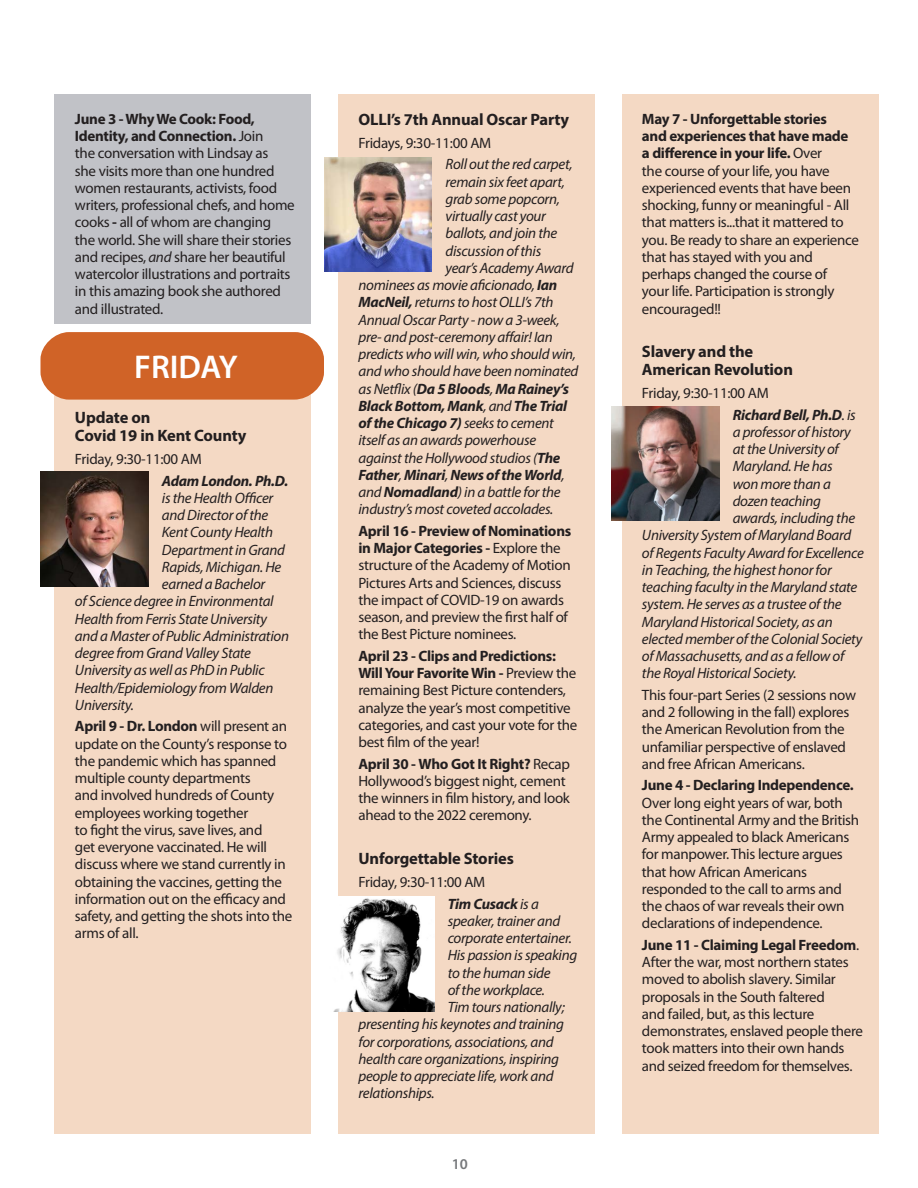
<style>
.page{position:relative;width:918px;height:1188px;background:#fff}
.page>*{position:absolute;margin:0;border:0;box-sizing:border-box;transform-origin:0 0}
.t1{font:600 33px "Myriad Pro";color:#fff}
.t2{font:700 16.5px/18px "Myriad Pro";letter-spacing:-.01em;color:#231f20}
.t3{font:15px/17.2px "Myriad Pro";letter-spacing:-.02em;color:#231f20}
.t4{font:italic 15px "Myriad Pro";letter-spacing:-.02em;color:#231f20}
.t5{font:italic 700 15px "Myriad Pro";letter-spacing:-.02em;color:#231f20}
.t6{font:700 15px "Myriad Pro";letter-spacing:-.02em;color:#231f20}
.t7{font:600 15px "Myriad Pro";color:#76787b}
.s1{font-weight:700}
.s2{font-style:italic}
.s3{font-weight:400}
.s4{font-weight:700;font-style:italic}
</style>
<div class="page">
<div style="left:54px;top:94px;width:256px;height:230px;background:#c1c2c7"></div>
<div style="left:622px;top:94px;width:257px;height:1040px;background:#f4d9c4"></div>
<div style="left:338px;top:94px;width:256px;height:1040px;background:#f4d9c4"></div>
<div style="left:54px;top:366px;width:256px;height:768px;background:#f4d9c4"></div>
<div style="left:40px;top:332px;width:284px;height:68px;background:#d06327;border-radius:28px"></div>
<img style="left:40px;top:472px;width:108px;height:114px">
<img style="left:334px;top:897px;width:100px;height:114px">
<img style="left:611px;top:406px;width:108px;height:115px">
<img style="left:324px;top:157px;width:108px;height:115px">
<p class="t3" style="left:75px;top:110px;width:221px"><span class="s1">June 3 - Why We Cook: Food,<br>Identity, and Connection.</span> Join<br>the conversation with Lindsay as<br>she visits more than one hundred women restaurants, activists, food writers, professional chefs, and home cooks <span class="s1">-</span> all of whom are changing the world. She will share their stories and recipes, <span class="s2">and</span> share her beautiful watercolor illustrations and portraits in this amazing book she authored and illustrated.</p>
<h1 class="t1" style="left:134px;top:346px;width:105px">FRIDAY</h1>
<p class="t2" style="left:75px;top:408px;width:173px">Update on<br>Covid 19 in Kent County</p>
<p class="t3" style="left:75px;top:450px;width:128px">Friday, 9:30-11:00 AM</p>
<p class="t5" style="left:162px;top:471px;width:128px">Adam London. Ph.D.</p>
<p class="t4" style="left:162px;top:489px;width:113px">is the Health Officer</p>
<p class="t4" style="left:162px;top:506px;width:108px">and Director of the</p>
<p class="t4" style="left:162px;top:523px;width:113px">Kent County Health</p>
<p class="t4" style="left:162px;top:540px;width:124px">Department in Grand</p>
<p class="t4" style="left:162px;top:558px;width:121px">Rapids, Michigan. He</p>
<p class="t4" style="left:162px;top:575px;width:105px">earned a Bachelor</p>
<p class="t4" style="left:75px;top:592px;width:200px">of Science degree in Environmental</p>
<p class="t4" style="left:75px;top:609px;width:194px">Health from Ferris State University</p>
<p class="t4" style="left:75px;top:627px;width:216px">and a Master of Public Administration</p>
<p class="t4" style="left:75px;top:644px;width:178px">degree from Grand Valley State</p>
<p class="t4" style="left:75px;top:661px;width:191px">University as well as PhD in Public</p>
<p class="t4" style="left:75px;top:678px;width:200px">Health/Epidemiology from Walden</p>
<p class="t4" style="left:75px;top:696px;width:61px">University.</p>
<p class="t3" style="left:75px;top:718px;width:219px"><span class="s1">April 9 - Dr. London</span> will present an update on the County’s response to the pandemic which has spanned multiple county departments<br>and involved hundreds of County employees working together<br>to fight the virus, save lives, and<br>get everyone vaccinated. He will discuss where we stand currently in obtaining the vaccines, getting the information out on the efficacy and safety, and getting the shots into the arms of all.</p>
<p class="t2" style="left:358px;top:110px;width:212px">OLLI’s 7th Annual Oscar Party</p>
<p class="t3" style="left:358px;top:134px;width:134px">Fridays, 9:30-11:00 AM</p>
<p class="t4" style="left:445px;top:155px;width:129px">Roll out the red carpet,</p>
<p class="t4" style="left:445px;top:172px;width:121px">remain six feet apart,</p>
<p class="t4" style="left:445px;top:190px;width:116px">grab some popcorn,</p>
<p class="t4" style="left:445px;top:207px;width:102px">virtually cast your</p>
<p class="t4" style="left:445px;top:224px;width:113px">ballots, and join the</p>
<p class="t4" style="left:445px;top:241px;width:97px">discussion of this</p>
<p class="t4" style="left:445px;top:259px;width:130px">year’s Academy Award</p>
<p class="t4" style="left:358px;top:276px;width:200px">nominees as movie aficionado, <span class="s1">Ian</span></p>
<p class="t4" style="left:358px;top:293px;width:197px"><span class="s1">MacNeil,</span> returns to host OLLI’s 7th</p>
<p class="t4" style="left:358px;top:310px;width:203px">Annual Oscar Party - now a 3-week,</p>
<p class="t4" style="left:358px;top:328px;width:196px">pre- and post-ceremony affair! Ian</p>
<p class="t4" style="left:358px;top:345px;width:219px">predicts who will win, who should win,</p>
<p class="t4" style="left:358px;top:362px;width:221px">and who should have been nominated</p>
<p class="t5" style="left:358px;top:379px;width:212px"><span class="s3">as Netflix (</span>Da 5 Bloods<span class="s3">,</span> Ma Rainey’s</p>
<p class="t5" style="left:358px;top:396px;width:210px">Black Bottom, Mank<span class="s3">, and</span> The Trial</p>
<p class="t5" style="left:358px;top:413px;width:197px">of the Chicago 7) <span class="s3">seeks to cement</span></p>
<p class="t4" style="left:358px;top:431px;width:179px">itself as an awards powerhouse</p>
<p class="t4" style="left:358px;top:448px;width:203px">against the Hollywood studios (<span class="s1">The</span></p>
<p class="t5" style="left:358px;top:465px;width:208px">Father<span class="s3">,</span> Minari<span class="s3">,</span> News of the World<span class="s3">,</span></p>
<p class="t4" style="left:358px;top:483px;width:204px">and <span class="s1">Nomadland</span>) in a battle for the</p>
<p class="t4" style="left:358px;top:500px;width:196px">industry’s most coveted accolades.</p>
<p class="t3" style="left:358px;top:522px;width:214px"><span class="s1">April 16 - Preview of Nominations in Major Categories -</span> Explore the structure of the Academy of Motion Pictures Arts and Sciences, discuss the impact of COVID-19 on awards season, and preview the first half of the Best Picture nominees.</p>
<p class="t3" style="left:358px;top:647px;width:220px"><span class="s1">April 23 - Clips and Predictions:<br>Will Your Favorite Win -</span> Preview the remaining Best Picture contenders, analyze the year’s most competitive categories, and cast your vote for the best film of the year!</p>
<p class="t3" style="left:358px;top:755px;width:213px"><span class="s1">April 30 - Who Got It Right?</span> Recap<br>Hollywood’s biggest night, cement the winners in film history, and look ahead to the 2022 ceremony.</p>
<p class="t2" style="left:358px;top:849px;width:157px">Unforgettable Stories</p>
<p class="t3" style="left:448px;top:871px;width:93px;line-height:21.5px;text-indent:-89px">Friday, 9:30-11:00 AM<br><span class="s4">Tim Cusack</span> <span class="s2">is a</span></p>
<p class="t4" style="left:448px;top:911px;width:114px">speaker, trainer and</p>
<p class="t4" style="left:448px;top:929px;width:126px">corporate entertainer.</p>
<p class="t4" style="left:448px;top:946px;width:131px">His passion is speaking</p>
<p class="t4" style="left:448px;top:963px;width:104px">to the human side</p>
<p class="t4" style="left:448px;top:980px;width:99px">of the workplace.</p>
<p class="t4" style="left:448px;top:998px;width:119px">Tim tours nationally;</p>
<p class="t4" style="left:358px;top:1015px;width:207px">presenting his keynotes and training</p>
<p class="t4" style="left:358px;top:1032px;width:197px">for corporations, associations, and</p>
<p class="t4" style="left:358px;top:1049px;width:202px">health care organizations, inspiring</p>
<p class="t4" style="left:358px;top:1067px;width:197px">people to appreciate life, work and</p>
<p class="t4" style="left:358px;top:1084px;width:78px">relationships.</p>
<p class="t7" style="left:452px;top:1154px;width:18px">10</p>
<p class="t3" style="left:642px;top:110px;width:219px"><span class="s1">May 7 - Unforgettable stories<br>and experiences that have made a difference in your life.</span> Over<br>the course of your life, you have experienced events that have been shocking, funny or meaningful - All that matters is...that it mattered to you. Be ready to share an experience that has stayed with you and perhaps changed the course of<br>your life. Participation is strongly encouraged!!</p>
<p class="t2" style="left:642px;top:342px;width:153px">Slavery and the<br>American Revolution</p>
<p class="t3" style="left:733px;top:382px;width:125px;line-height:21.5px;text-indent:-91px">Friday, 9:30-11:00 AM<br><span class="s4">Richard Bell, Ph.D</span><span class="s2">. is</span></p>
<p class="t4" style="left:733px;top:423px;width:120px">a professor of history</p>
<p class="t4" style="left:733px;top:440px;width:108px">at the University of</p>
<p class="t4" style="left:733px;top:457px;width:101px">Maryland. He has</p>
<p class="t4" style="left:733px;top:474px;width:100px">won more than a</p>
<p class="t4" style="left:733px;top:492px;width:90px">dozen teaching</p>
<p class="t4" style="left:733px;top:509px;width:124px">awards, including the</p>
<p class="t4" style="left:642px;top:526px;width:211px">University System of Maryland Board</p>
<p class="t4" style="left:642px;top:543px;width:223px">of Regents Faculty Award for Excellence</p>
<p class="t4" style="left:642px;top:561px;width:191px">in Teaching, the highest honor for</p>
<p class="t4" style="left:642px;top:578px;width:217px">teaching faculty in the Maryland state</p>
<p class="t4" style="left:642px;top:595px;width:201px">system. He serves as a trustee of the</p>
<p class="t4" style="left:642px;top:612px;width:192px">Maryland Historical Society, as an</p>
<p class="t4" style="left:642px;top:630px;width:222px">elected member of the Colonial Society</p>
<p class="t4" style="left:642px;top:647px;width:204px">of Massachusetts, and as a fellow of</p>
<p class="t4" style="left:642px;top:664px;width:156px">the Royal Historical Society.</p>
<p class="t3" style="left:642px;top:686px;width:216px">This four-part Series (2 sessions now and 2 following in the fall) explores the American Revolution from the unfamiliar perspective of enslaved and free African Americans.</p>
<p class="t6" style="left:642px;top:776px;width:213px">June 4 - Declaring Independence.</p>
<p class="t3" style="left:642px;top:794px;width:219px">Over long eight years of war, both the Continental Army and the British<br>Army appealed to black Americans for manpower. This lecture argues that how African Americans responded to the call to arms and the chaos of war reveals their own declarations of independence.</p>
<p class="t3" style="left:642px;top:936px;width:222px"><span class="s1">June 11 - Claiming Legal Freedom</span>.<br>After the war, most northern states moved to abolish slavery. Similar proposals in the South faltered<br>and failed, but, as this lecture demonstrates, enslaved people there took matters into their own hands and seized freedom for themselves.</p>
</div>
